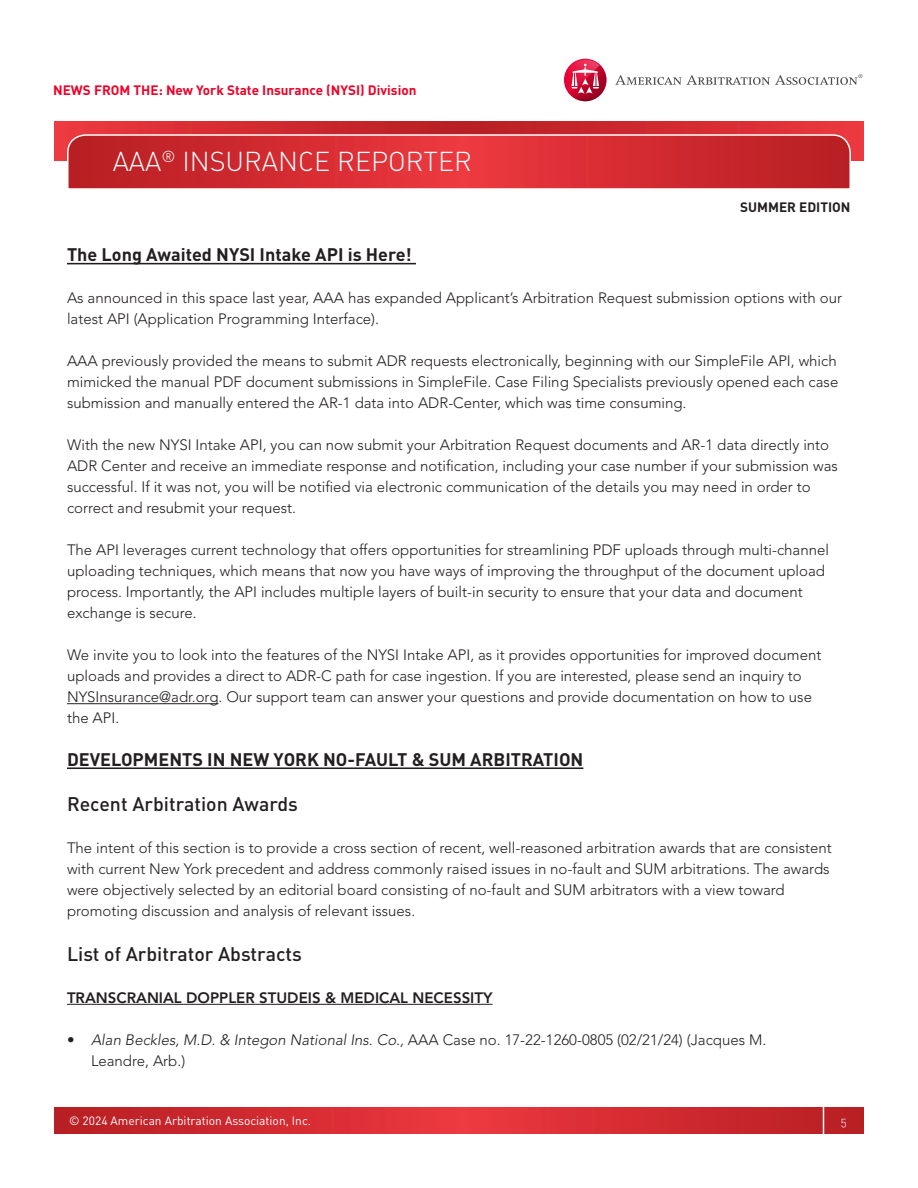
<style>
.page{position:relative;width:918px;height:1188px;background:#fff}
.page>*{position:absolute;margin:0;border:0;box-sizing:border-box;transform-origin:0 0}
.t1{font:27px "DIN Light Alternate";color:#fff}
.Subhead{font:500 19.5px "DIN";color:#231f20}
.Titles{font:700 18px "DIN";color:#231f20}
.body{font:300 15px/21px "Avenir LT Std";color:#231f20}
.Bold_Underline{font:800 15px "Avenir LT Std";color:#231f20}
.t2{font:700 13.5px "DIN";color:#ef0027}
.t3{font:700 13.5px "DIN";color:#231f20}
.t4{font:12px "DIN";color:#fff}
.t5{font:12px "DIN Light Alternate";color:#fff}
.s1{font-weight:800}
.s2{font-style:italic}
</style>
<div class="page">
<svg style="left:54px;top:1107px;width:810px;height:27px;background:#d12b31"></svg>
<hr style="left:823px;top:1094px;width:1px;height:54px;background:#fff">
<svg style="left:55px;top:122px;width:808px;height:38px;background:#d22b31"></svg>
<svg style="left:66px;top:134px;width:786px;height:55px;background:#d3343a"></svg>
<svg style="left:615px;top:74px;width:247px;height:11px"></svg>
<svg style="left:564px;top:59px;width:43px;height:42px"></svg>
<svg style="left:565px;top:60px;width:35px;height:41px"></svg>
<hr style="left:67px;top:263px;width:349px;height:1px;background:#231f20">
<hr style="left:67px;top:703px;width:152px;height:1px;background:#231f20">
<hr style="left:67px;top:767px;width:516px;height:2px;background:#231f20">
<hr style="left:67px;top:1004px;width:426px;height:1px;background:#231f20">
<p class="t2" style="left:53px;top:81px;width:365px">NEWS FROM THE: New York State Insurance (NYSI) Division</p>
<h1 class="t1" style="left:113px;top:145px;width:361px">AAA<sup>®</sup> INSURANCE REPORTER</h1>
<p class="t3" style="left:740px;top:198px;width:112px">SUMMER EDITION</p>
<p class="Titles" style="left:67px;top:243px;width:346px">The Long Awaited NYSI Intake API is Here!</p>
<p class="body" style="left:67px;top:288px;width:777px">As announced in this space last year, AAA has expanded Applicant’s Arbitration Request submission options with our latest API (Application Programming Interface).</p>
<p class="body" style="left:67px;top:351px;width:773px;text-align:justify">AAA previously provided the means to submit ADR requests electronically, beginning with our SimpleFile API, which mimicked the manual PDF document submissions in SimpleFile. Case Filing Specialists previously opened each case submission and manually entered the AR-1 data into ADR-Center, which was time consuming.</p>
<p class="body" style="left:67px;top:435px;width:772px">With the new NYSI Intake API, you can now submit your Arbitration Request documents and AR-1 data directly into ADR Center and receive an immediate response and notification, including your case number if your submission was successful. If it was not, you will be notified via electronic communication of the details you may need in order to correct and resubmit your request.</p>
<p class="body" style="left:67px;top:540px;width:763px">The API leverages current technology that offers opportunities for streamlining PDF uploads through multi-channel uploading techniques, which means that now you have ways of improving the throughput of the document upload process. Importantly, the API includes multiple layers of built-in security to ensure that your data and document exchange is secure.</p>
<p class="body" style="left:67px;top:645px;width:756px">We invite you to look into the features of the NYSI Intake API, as it provides opportunities for improved document uploads and provides a direct to ADR-C path for case ingestion. If you are interested, please send an inquiry to NYSInsurance@adr.org. Our support team can answer your questions and provide documentation on how to use the API.</p>
<p class="Titles" style="left:67px;top:748px;width:518px">DEVELOPMENTS IN NEW YORK NO-FAULT &amp; SUM ARBITRATION</p>
<p class="Subhead" style="left:67px;top:791px;width:232px">Recent Arbitration Awards</p>
<p class="body" style="left:67px;top:837px;width:766px">The intent of this section is to provide a cross section of recent, well-reasoned arbitration awards that are consistent with current New York precedent and address commonly raised issues in no-fault and SUM arbitrations. The awards were objectively selected by an editorial board consisting of no-fault and SUM arbitrators with a view toward promoting discussion and analysis of relevant issues.</p>
<p class="Subhead" style="left:67px;top:941px;width:236px">List of Arbitrator Abstracts</p>
<p class="Bold_Underline" style="left:67px;top:989px;width:427px">TRANSCRANIAL DOPPLER STUDEIS &amp; MEDICAL NECESSITY</p>
<p class="body" style="left:91px;top:1029px;width:677px;text-indent:-24px"><span class="s1">•</span> <span class="s2">Alan Beckles, M.D. &amp; Integon National Ins. Co.,</span> AAA Case no. 17-22-1260-0805 (02/21/24) (Jacques M.<br>Leandre, Arb.)</p>
<p class="t4" style="left:69px;top:1113px;width:244px">© 2024 American Arbitration Association, Inc.</p>
<p class="t5" style="left:841px;top:1114px;width:8px">5</p>
</div>
